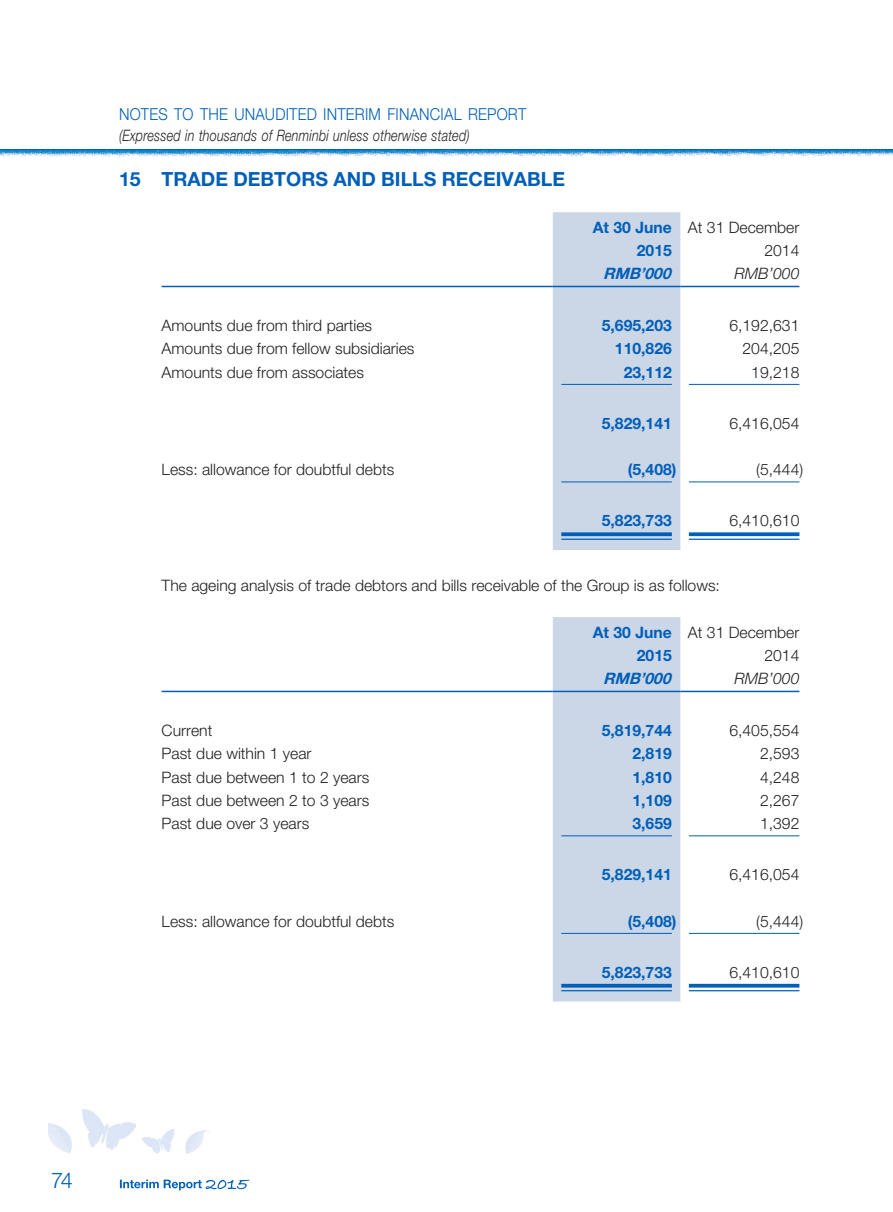
<style>
.page{position:relative;width:893px;height:1212px;background:#fff}
.page>*{position:absolute;margin:0;border:0;box-sizing:border-box;transform-origin:0 0}
.t1{font:300 21.75px "Helvetica Neue LT Std";color:#005fb9}
.t2{font:700 19.5px "Helvetica Neue LT Std";color:#005fb9}
.t3{font:300 16.5px "Helvetica Neue LT Std";letter-spacing:.015em;color:#005fb9;scale:.9 1}
.t4{font:300 15.75px "Helvetica Neue LT Std";color:#231f20}
.t5{font:700 15.75px/23.2px "Helvetica Neue LT Std";color:#005fb9}
.t6{font:italic 300 15.75px "Helvetica Neue LT Std";letter-spacing:.015em;color:#231f20;scale:.8 1}
.t7{font:italic 700 15.75px "Helvetica Neue LT Std";color:#005fb9}
.t8{font:italic 300 15.75px "Helvetica Neue LT Std";letter-spacing:.015em;color:#231f20}
.s1{font-weight:300;color:#231f20}
</style>
<div class="page">
<img style="left:0;top:150px;width:893px;height:7px">
<hr style="left:0;top:149px;width:893px;height:1px;background:#005fb9">
<img style="left:82px;top:1109px;width:54px;height:41px">
<img style="left:48px;top:1123px;width:24px;height:31px">
<img style="left:142px;top:1129px;width:33px;height:25px">
<img style="left:185px;top:1130px;width:24px;height:24px">
<svg style="left:120px;top:1179px;width:129px;height:11px"></svg>
<div style="left:553px;top:212px;width:127px;height:338px;background:#cbd6e6"></div>
<hr style="left:162px;top:286px;width:391px;height:1px;background:#005fb9">
<hr style="left:553px;top:286px;width:127px;height:1px;background:#005fb9">
<hr style="left:680px;top:286px;width:119px;height:1px;background:#005fb9">
<hr style="left:561px;top:384px;width:111px;height:1px;background:#005fb9">
<hr style="left:689px;top:384px;width:110px;height:1px;background:#005fb9">
<hr style="left:561px;top:481px;width:111px;height:1px;background:#005fb9">
<hr style="left:689px;top:481px;width:110px;height:1px;background:#005fb9">
<svg style="left:561px;top:532px;width:111px;height:4px"></svg>
<hr style="left:561px;top:539px;width:111px;height:1px;background:#005fb9">
<svg style="left:689px;top:532px;width:110px;height:4px"></svg>
<hr style="left:689px;top:539px;width:110px;height:1px;background:#005fb9">
<div style="left:553px;top:617px;width:127px;height:384px;background:#cbd6e6"></div>
<hr style="left:162px;top:691px;width:391px;height:1px;background:#005fb9">
<hr style="left:553px;top:691px;width:127px;height:1px;background:#005fb9">
<hr style="left:680px;top:691px;width:119px;height:1px;background:#005fb9">
<hr style="left:561px;top:835px;width:111px;height:1px;background:#005fb9">
<hr style="left:689px;top:835px;width:110px;height:1px;background:#005fb9">
<hr style="left:561px;top:933px;width:111px;height:1px;background:#005fb9">
<hr style="left:689px;top:933px;width:110px;height:1px;background:#005fb9">
<hr style="left:561px;top:984px;width:111px;height:3px;background:#005fb9">
<hr style="left:561px;top:990px;width:111px;height:1px;background:#005fb9">
<hr style="left:689px;top:984px;width:110px;height:3px;background:#005fb9">
<hr style="left:689px;top:990px;width:110px;height:1px;background:#005fb9">
<p class="t3" style="left:119px;top:104px;width:454px">NOTES TO THE UNAUDITED INTERIM FINANCIAL REPORT</p>
<p class="t6" style="left:119px;top:126px;width:440px">(Expressed in thousands of Renminbi unless otherwise stated)</p>
<p class="t2" style="left:119px;top:167px;width:447px">15 TRADE DEBTORS AND BILLS RECEIVABLE</p>
<p class="t5" style="left:637px;top:215px;width:164px;text-indent:-44px">At 30 June <span class="s1">At 31 December<br></span>2015</p>
<p class="t4" style="left:764px;top:241px;width:37px">2014</p>
<p class="t7" style="left:603px;top:264px;width:74px">RMB’000</p>
<p class="t8" style="left:735px;top:264px;width:66px">RMB’000</p>
<p class="t4" style="left:162px;top:316px;width:212px">Amounts due from third parties</p>
<p class="t5" style="left:602px;top:313px;width:72px">5,695,203</p>
<p class="t4" style="left:729px;top:316px;width:72px">6,192,631</p>
<p class="t4" style="left:162px;top:339px;width:254px">Amounts due from fellow subsidiaries</p>
<p class="t5" style="left:615px;top:337px;width:58px">110,826</p>
<p class="t4" style="left:742px;top:339px;width:58px">204,205</p>
<p class="t4" style="left:162px;top:362px;width:204px">Amounts due from associates</p>
<p class="t5" style="left:624px;top:360px;width:50px">23,112</p>
<p class="t4" style="left:751px;top:362px;width:50px">19,218</p>
<p class="t5" style="left:602px;top:411px;width:72px">5,829,141</p>
<p class="t4" style="left:729px;top:413px;width:72px">6,416,054</p>
<p class="t4" style="left:162px;top:460px;width:234px">Less: allowance for doubtful debts</p>
<p class="t5" style="left:628px;top:457px;width:50px">(5,408)</p>
<p class="t4" style="left:756px;top:460px;width:48px">(5,444)</p>
<p class="t5" style="left:602px;top:508px;width:72px">5,823,733</p>
<p class="t4" style="left:729px;top:511px;width:72px">6,410,610</p>
<p class="t4" style="left:162px;top:576px;width:560px">The ageing analysis of trade debtors and bills receivable of the Group is as follows:</p>
<p class="t5" style="left:637px;top:620px;width:164px;text-indent:-44px">At 30 June <span class="s1">At 31 December<br></span>2015</p>
<p class="t4" style="left:764px;top:646px;width:37px">2014</p>
<p class="t7" style="left:603px;top:669px;width:74px">RMB’000</p>
<p class="t8" style="left:735px;top:669px;width:66px">RMB’000</p>
<p class="t4" style="left:162px;top:721px;width:52px">Current</p>
<p class="t5" style="left:602px;top:718px;width:72px">5,819,744</p>
<p class="t4" style="left:729px;top:721px;width:72px">6,405,554</p>
<p class="t4" style="left:162px;top:744px;width:151px">Past due within 1 year</p>
<p class="t5" style="left:632px;top:742px;width:41px">2,819</p>
<p class="t4" style="left:760px;top:744px;width:41px">2,593</p>
<p class="t4" style="left:162px;top:767px;width:209px">Past due between 1 to 2 years</p>
<p class="t5" style="left:632px;top:765px;width:41px">1,810</p>
<p class="t4" style="left:760px;top:767px;width:41px">4,248</p>
<p class="t4" style="left:162px;top:790px;width:209px">Past due between 2 to 3 years</p>
<p class="t5" style="left:632px;top:788px;width:41px">1,109</p>
<p class="t4" style="left:760px;top:790px;width:41px">2,267</p>
<p class="t4" style="left:162px;top:814px;width:149px">Past due over 3 years</p>
<p class="t5" style="left:632px;top:811px;width:41px">3,659</p>
<p class="t4" style="left:760px;top:814px;width:41px">1,392</p>
<p class="t5" style="left:602px;top:862px;width:72px">5,829,141</p>
<p class="t4" style="left:729px;top:865px;width:72px">6,416,054</p>
<p class="t4" style="left:162px;top:911px;width:234px">Less: allowance for doubtful debts</p>
<p class="t5" style="left:628px;top:909px;width:50px">(5,408)</p>
<p class="t4" style="left:756px;top:911px;width:48px">(5,444)</p>
<p class="t5" style="left:602px;top:960px;width:72px">5,823,733</p>
<p class="t4" style="left:729px;top:962px;width:72px">6,410,610</p>
<h1 class="t1" style="left:51px;top:1167px;width:23px">74</h1>
</div>
